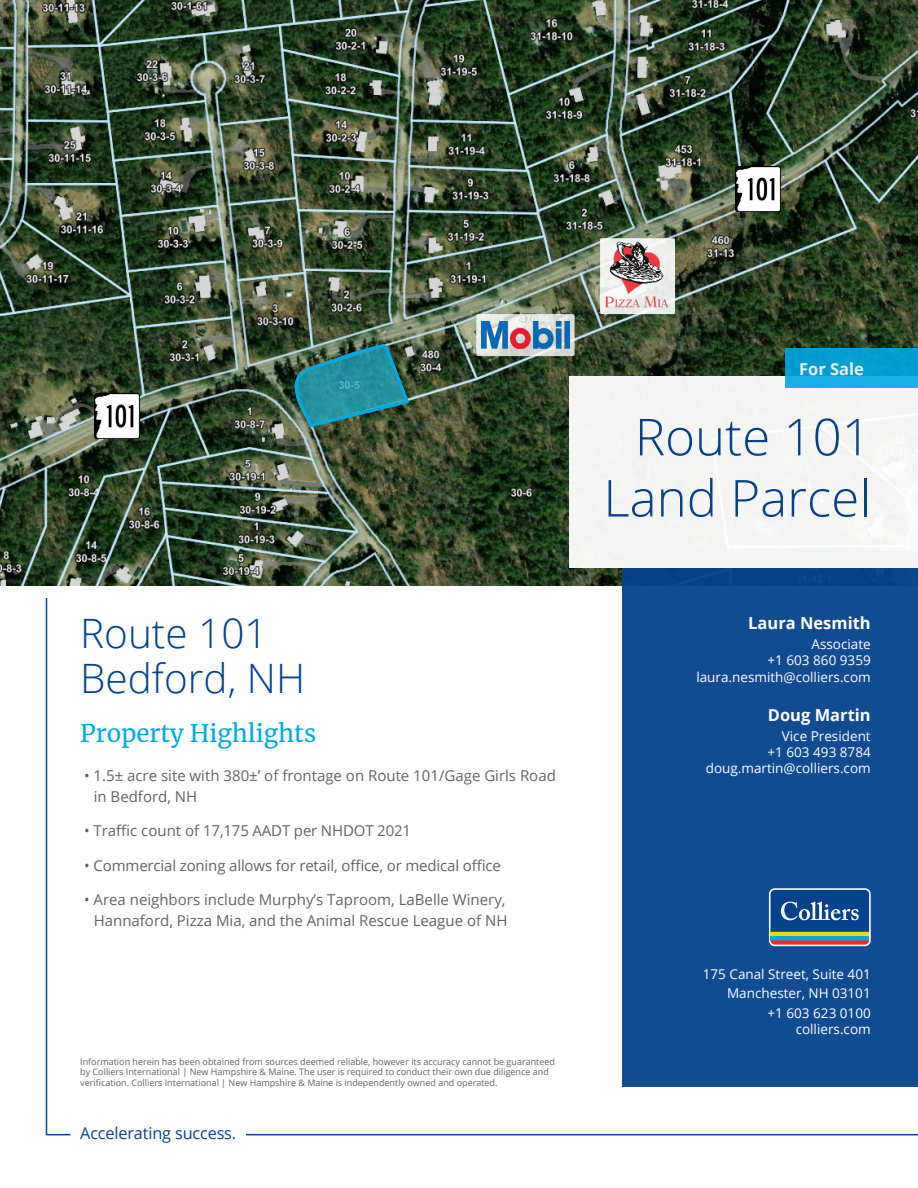
<style>
.page{position:relative;width:918px;height:1188px;background:#fff}
.page>*{position:absolute;margin:0;border:0;box-sizing:border-box;transform-origin:0 0}
.t1{font:300 51px/61.2px "Open Sans";color:#05428c;text-align:right}
.t2{font:300 40.5px "Open Sans";color:#05428c}
.t3{font:24px "Merriweather";color:#00a8e4}
.t4{font:700 16.5px "Open Sans";color:#fff}
.t5{font:16.35px "Open Sans";letter-spacing:-.01em;color:#05428c}
.t6{font:15px/21px "Open Sans";color:#5f6369}
.t7{font:13.5px "Open Sans";color:#fff}
.t8{font:9px/10.8px "Open Sans";color:#5f6369}
</style>
<div class="page">
<img style="left:0;top:0;width:918px;height:586px">
<svg style="left:45px;top:598px;width:26px;height:538px"></svg>
<hr style="left:246px;top:1134px;width:672px;height:1px;background:#05428c">
<div style="left:622px;top:551px;width:296px;height:535px;background:#114b91"></div>
<svg style="left:769px;top:888px;width:102px;height:58px"></svg>
<hr style="left:771px;top:936px;width:98px;height:4px;background:#00a8e4">
<hr style="left:771px;top:932px;width:98px;height:4px;background:#fed503">
<svg style="left:771px;top:940px;width:98px;height:5px"></svg>
<svg style="left:771px;top:890px;width:98px;height:42px"></svg>
<div style="left:569px;top:376px;width:349px;height:191px;background:#f3f5f3"></div>
<div style="left:786px;top:349px;width:132px;height:39px;background:linear-gradient(to bottom,#0096c8,#16aee3)"></div>
<img style="left:94px;top:394px;width:46px;height:45px">
<img style="left:736px;top:166px;width:45px;height:45px">
<svg style="left:476px;top:314px;width:99px;height:42px"></svg>
<img style="left:482px;top:322px;width:87px;height:27px">
<div style="left:600px;top:238px;width:75px;height:76px;background:#efefec;border-radius:2px"></div>
<img style="left:603px;top:241px;width:69px;height:70px">
<img style="left:293px;top:342px;width:118px;height:87px">
<p class="t2" style="left:80px;top:605px;width:189px">Route 101</p>
<p class="t2" style="left:80px;top:650px;width:227px">Bedford, NH</p>
<p class="t3" style="left:80px;top:717px;width:237px">Property Highlights</p>
<p class="t6" style="left:94px;top:764px;width:464px;text-indent:-10px">• 1.5± acre site with 380±’ of frontage on Route 101/Gage Girls Road in Bedford, NH</p>
<p class="t6" style="left:84px;top:820px;width:329px">• Traffic count of 17,175 AADT per NHDOT 2021</p>
<p class="t6" style="left:84px;top:854px;width:418px">• Commercial zoning allows for retail, office, or medical office</p>
<p class="t6" style="left:84px;top:889px;width:425px;text-align:right">• Area neighbors include Murphy’s Taproom, LaBelle Winery,<br>Hannaford, Pizza Mia, and the Animal Rescue League of NH</p>
<p class="t8" style="left:80px;top:1056px;width:476px">Information herein has been obtained from sources deemed reliable, however its accuracy cannot be guaranteed by Colliers International | New Hampshire &amp; Maine. The user is required to conduct their own due diligence and verification. Colliers International | New Hampshire &amp; Maine is independently owned and operated.</p>
<p class="t5" style="left:80px;top:1122px;width:158px">Accelerating success.</p>
<h3 class="t4" style="left:799px;top:357px;width:66px">For Sale</h3>
<h1 class="t1" style="left:603px;top:405px;width:269px">Route 101<br>Land Parcel</h1>
<p class="t4" style="left:748px;top:612px;width:124px">Laura Nesmith</p>
<p class="t7" style="left:811px;top:635px;width:61px">Associate</p>
<p class="t7" style="left:768px;top:651px;width:105px">+1 603 860 9359</p>
<p class="t7" style="left:696px;top:667px;width:176px">laura.nesmith@colliers.com</p>
<p class="t4" style="left:768px;top:704px;width:104px">Doug Martin</p>
<p class="t7" style="left:782px;top:727px;width:90px">Vice President</p>
<p class="t7" style="left:768px;top:743px;width:105px">+1 603 493 8784</p>
<p class="t7" style="left:706px;top:759px;width:166px">doug.martin@colliers.com</p>
<p class="t7" style="left:703px;top:964px;width:169px">175 Canal Street, Suite 401</p>
<p class="t7" style="left:727px;top:984px;width:145px">Manchester, NH 03101</p>
<p class="t7" style="left:768px;top:1003px;width:105px">+1 603 623 0100</p>
<p class="t7" style="left:796px;top:1020px;width:77px">colliers.com</p>
</div>
